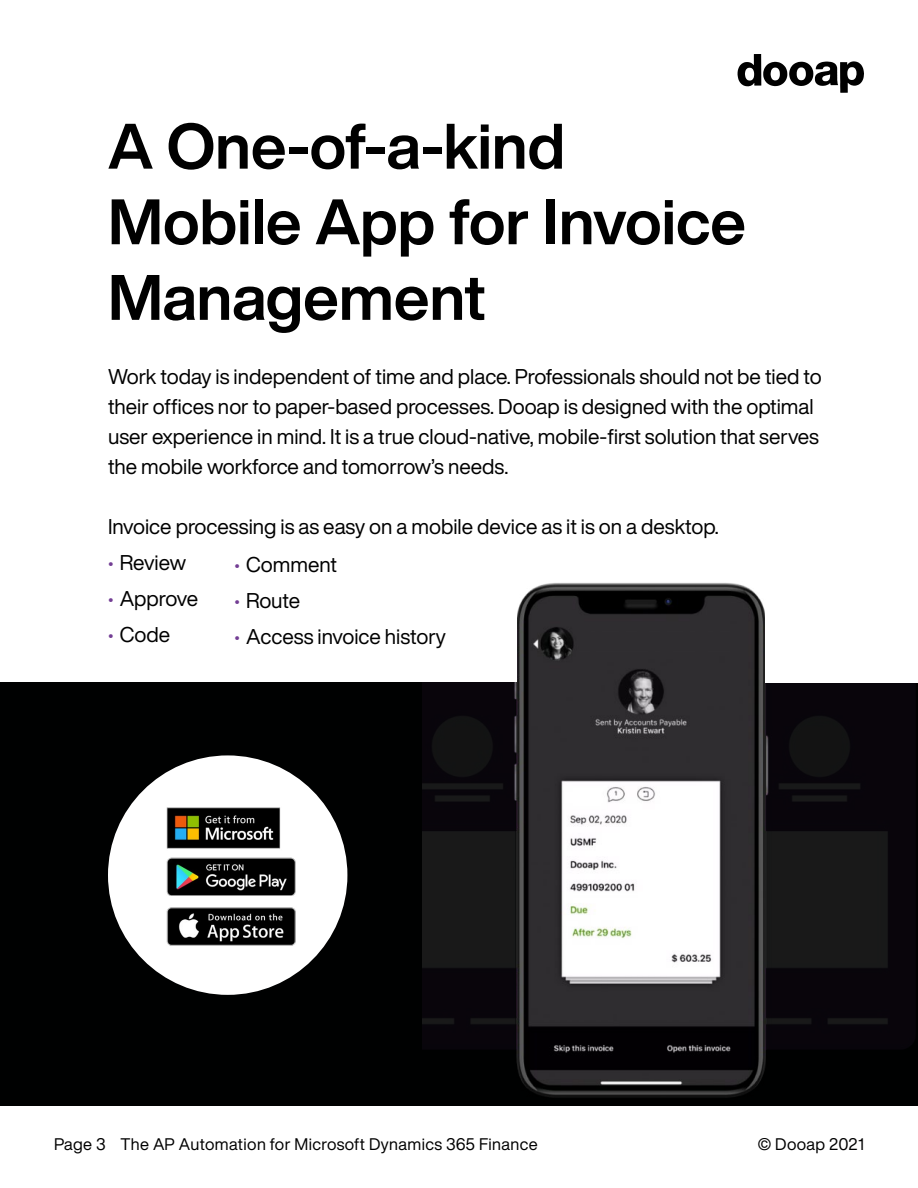
<style>
.page{position:relative;width:918px;height:1188px;background:#fff}
.page>*{position:absolute;margin:0;border:0;box-sizing:border-box;transform-origin:0 0}
.t1{font:700 63px/75.6px "Helvetica Now Display";color:#000}
.t2{font:21px/30px "Helvetica Now Display";color:#000}
.t3{font:21px "Helvetica Now Display";letter-spacing:-.02em;color:#000}
.t4{font:16.5px "Helvetica Now Display";letter-spacing:.025em;color:#000101}
.s1{font-family:"Klarna Sans";font-size:16.5px;color:#733e94}
</style>
<div class="page">
<svg style="left:738px;top:54px;width:126px;height:39px"></svg>
<div style="left:0;top:683px;width:918px;height:423px;background:#000101"></div>
<div style="left:108px;top:755px;width:239px;height:240px;background:#fff;border-radius:50%"></div>
<img style="left:166px;top:807px;width:130px;height:139px">
<img style="left:422px;top:582px;width:492px;height:516px">
<div style="left:361px;top:602px;width:156px;height:80px;background:#fff"></div>
<div style="left:765px;top:603px;width:153px;height:80px;background:#fff"></div>
<h1 class="t1" style="left:108px;top:108px;width:640px">A One-of-a-kind<br>Mobile App for Invoice<br>Management</h1>
<p class="t2" style="left:108px;top:361px;width:715px">Work today is independent of time and place. Professionals should not be tied to their offices nor to paper-based processes. Dooap is designed with the optimal user experience in mind. It is a true cloud-native, mobile-first solution that serves the mobile workforce and tomorrow’s needs.</p>
<p class="t2" style="left:108px;top:511px;width:612px">Invoice processing is as easy on a mobile device as it is on a desktop.</p>
<p class="t2" style="left:108px;top:547px;width:80px"><span class="s1">•</span> Review</p>
<p class="t3" style="left:108px;top:584px;width:92px"><span class="s1">•</span> Approve</p>
<p class="t2" style="left:108px;top:619px;width:64px"><span class="s1">•</span> Code</p>
<p class="t2" style="left:234px;top:549px;width:104px"><span class="s1">•</span> Comment</p>
<p class="t2" style="left:234px;top:585px;width:68px"><span class="s1">•</span> Route</p>
<p class="t2" style="left:234px;top:621px;width:213px"><span class="s1">•</span> Access invoice history</p>
<p class="t4" style="left:54px;top:1133px;width:485px">Page 3 The AP Automation for Microsoft Dynamics 365 Finance</p>
<p class="t4" style="left:758px;top:1133px;width:108px">© Dooap 2021</p>
</div>
